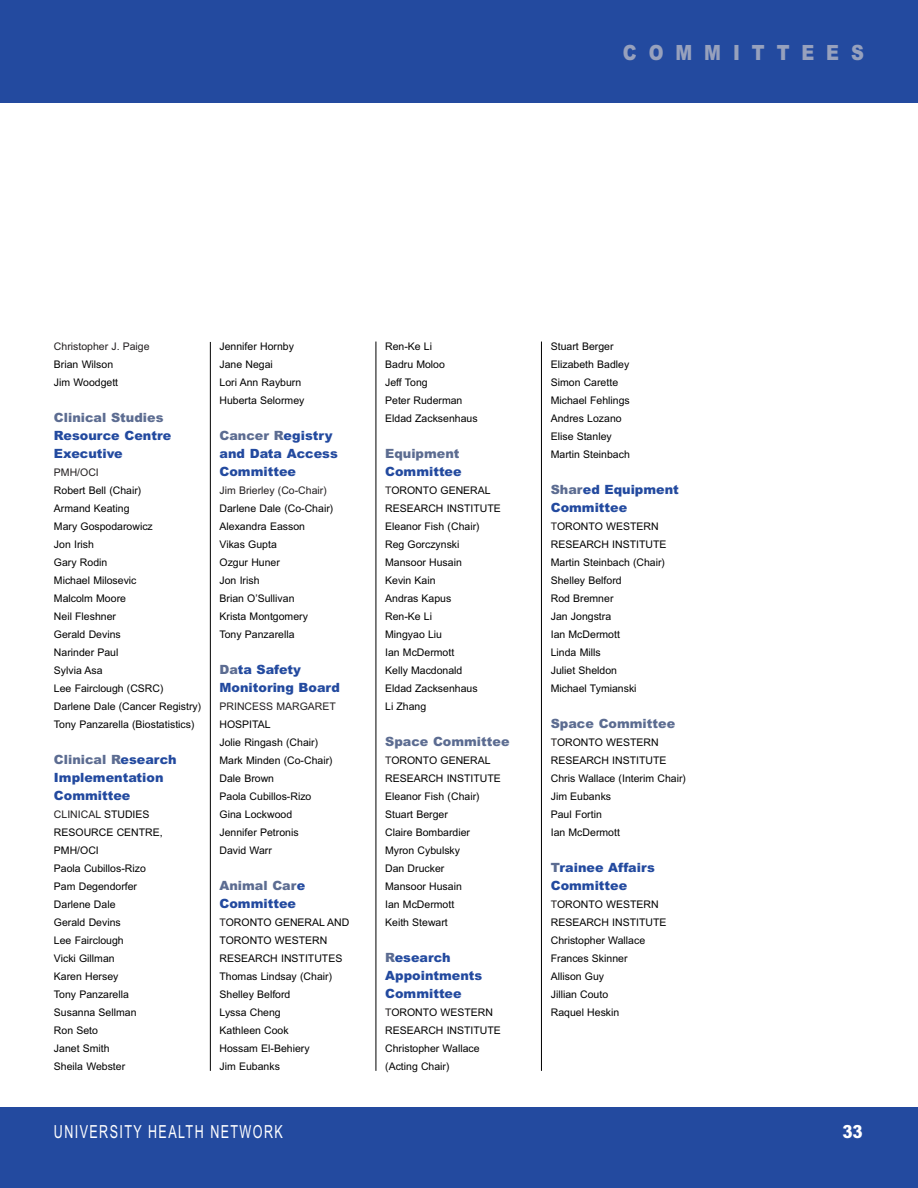
<style>
.page{position:relative;width:918px;height:1188px;background:#fff}
.page>*{position:absolute;margin:0;border:0;box-sizing:border-box;transform-origin:0 0}
.t1{font:900 21px "Arial";letter-spacing:.665em;color:#97a1bd;scale:.85 1}
.t2{font:18px "Arial Narrow";letter-spacing:.09em;color:#fff;scale:.85 1}
.t3{font:900 18px "Arial";color:#fff;scale:.85 1}
.t4{font:900 12.75px/18px "Arial";color:#234a9f}
.t5{font:900 12.75px "Arial";color:#5c6c91}
.t6{font:10.5px/18px "Arial";color:#000}
.t7{font:10.5px "Arial";color:#231f20}
.s1{color:#5c6c91}
.s2{color:#231f20}
</style>
<div class="page">
<div style="left:0;top:0;width:918px;height:102px;background:#234a9f"></div>
<div style="left:0;top:1107px;width:918px;height:81px;background:#234a9f"></div>
<hr style="left:210px;top:342px;width:1px;height:729px;background:#000">
<hr style="left:376px;top:342px;width:1px;height:729px;background:#000">
<hr style="left:541px;top:342px;width:1px;height:729px;background:#000">
<h1 class="t1" style="left:623px;top:45px;width:285px">COMMITTEES</h1>
<p class="t7" style="left:54px;top:342px;width:97px">Christopher J. Paige</p>
<p class="t6" style="left:54px;top:356px;width:66px">Brian Wilson<br>Jim Woodgett</p>
<p class="t5" style="left:54px;top:413px;width:111px">Clinical Studies</p>
<p class="t4" style="left:54px;top:428px;width:119px">Resource Centre<br>Executive</p>
<p class="t7" style="left:54px;top:468px;width:46px">PMH/OCI</p>
<p class="t6" style="left:54px;top:482px;width:149px">Robert Bell (Chair)<br>Armand Keating<br>Mary Gospodarowicz<br>Jon Irish<br>Gary Rodin<br>Michael Milosevic<br>Malcolm Moore<br>Neil Fleshner<br>Gerald Devins<br>Narinder Paul<br>Sylvia Asa<br>Lee Fairclough (CSRC)<br>Darlene Dale (Cancer Registry)<br>Tony Panzarella (Biostatistics)</p>
<p class="t4" style="left:54px;top:752px;width:124px"><span class="s1">Clinical R</span>esearch<br>Implementation<br>Committee</p>
<p class="t6" style="left:54px;top:806px;width:110px"><span class="s2">CLINICAL</span> STUDIES<br>RESOURCE CENTRE,<br>PMH/OCI<br>Paola Cubillos-Rizo<br>Pam Degendorfer<br>Darlene Dale<br>Gerald Devins<br>Lee Fairclough<br>Vicki Gillman<br>Karen Hersey<br>Tony Panzarella<br>Susanna Sellman<br>Ron Seto<br>Janet Smith<br>Sheila Webster</p>
<p class="t6" style="left:220px;top:338px;width:86px">Jennifer Hornby<br>Jane Negai<br>Lori Ann Rayburn<br>Huberta Selormey</p>
<p class="t4" style="left:220px;top:428px;width:120px"><span class="s1">Cancer R</span>egistry and Data Access<br>Committee</p>
<p class="t7" style="left:220px;top:486px;width:109px">Jim Brierley (Co-Chair)</p>
<p class="t6" style="left:220px;top:500px;width:115px">Darlene Dale (Co-Chair)<br>Alexandra Easson<br>Vikas Gupta<br>Ozgur Huner<br>Jon Irish<br>Brian O’Sullivan<br>Krista Montgomery<br>Tony Panzarella</p>
<p class="t4" style="left:220px;top:662px;width:122px"><span class="s1">Da</span>ta Safety<br>Monitoring Board</p>
<p class="t7" style="left:220px;top:702px;width:118px">PRINCESS MARGARET</p>
<p class="t6" style="left:220px;top:716px;width:115px">HOSPITAL<br>Jolie Ringash (Chair)<br>Mark Minden (Co-Chair)<br>Dale Brown<br>Paola Cubillos-Rizo<br>Gina Lockwood<br>Jennifer Petronis<br>David Warr</p>
<p class="t4" style="left:220px;top:878px;width:87px"><span class="s1">Animal Car</span>e<br>Committee</p>
<p class="t6" style="left:220px;top:914px;width:131px"><span class="s2">T</span>ORONTO GENERAL AND<br>TORONTO WESTERN<br>RESEARCH INSTITUTES<br>Thomas Lindsay (Chair)<br>Shelley Belford<br>Lyssa Cheng<br>Kathleen Cook<br>Hossam El-Behiery<br>Jim Eubanks</p>
<p class="t6" style="left:385px;top:338px;width:94px">Ren-Ke Li<br>Badru Moloo<br>Jeff Tong<br>Peter Ruderman<br>Eldad Zacksenhaus</p>
<p class="t5" style="left:385px;top:449px;width:76px">Equipment</p>
<p class="t4" style="left:385px;top:464px;width:78px">Committee</p>
<p class="t6" style="left:385px;top:482px;width:117px"><span class="s2">T</span>ORONTO GENERAL<br>RESEARCH INSTITUTE<br>Eleanor Fish (Chair)<br>Reg Gorczynski<br>Mansoor Husain<br>Kevin Kain<br>Andras Kapus<br>Ren-Ke Li<br>Mingyao Liu<br>Ian McDermott<br>Kelly Macdonald<br>Eldad Zacksenhaus<br>Li Zhang</p>
<p class="t5" style="left:385px;top:737px;width:126px">Space Committee</p>
<p class="t6" style="left:385px;top:752px;width:117px"><span class="s2">T</span>ORONTO GENERAL<br>RESEARCH INSTITUTE<br>Eleanor Fish (Chair)<br>Stuart Berger<br>Claire Bombardier<br>Myron Cybulsky<br>Dan Drucker<br>Mansoor Husain<br>Ian McDermott<br>Keith Stewart</p>
<p class="t4" style="left:385px;top:950px;width:99px"><span class="s1">R</span>esearch<br>Appointments<br>Committee</p>
<p class="t6" style="left:385px;top:1004px;width:117px"><span class="s2">T</span>ORONTO WESTERN<br>RESEARCH INSTITUTE<br>Christopher Wallace (Acting Chair)</p>
<p class="t6" style="left:551px;top:338px;width:81px">Stuart Berger<br>Elizabeth Badley<br>Simon Carette<br>Michael Fehlings<br>Andres Lozano<br>Elise Stanley<br>Martin Steinbach</p>
<p class="t4" style="left:551px;top:482px;width:130px"><span class="s1">Shar</span>ed Equipment<br>Committee</p>
<p class="t6" style="left:551px;top:518px;width:117px"><span class="s2">T</span>ORONTO WESTERN<br>RESEARCH INSTITUTE<br>Martin Steinbach (Chair)<br>Shelley Belford<br>Rod Bremner<br>Jan Jongstra<br>Ian McDermott<br>Linda Mills<br>Juliet Sheldon<br>Michael Tymianski</p>
<p class="t5" style="left:551px;top:719px;width:126px">Space Committee</p>
<p class="t6" style="left:551px;top:734px;width:137px"><span class="s2">T</span>ORONTO WESTERN<br>RESEARCH INSTITUTE<br>Chris Wallace (Interim Chair)<br>Jim Eubanks<br>Paul Fortin<br>Ian McDermott</p>
<p class="t4" style="left:551px;top:860px;width:106px"><span class="s1">T</span>rainee Affairs<br>Committee</p>
<p class="t6" style="left:551px;top:896px;width:117px"><span class="s2">T</span>ORONTO WESTERN<br>RESEARCH INSTITUTE<br>Christopher Wallace<br>Frances Skinner<br>Allison Guy<br>Jillian Couto<br>Raquel Heskin</p>
<h2 class="t2" style="left:54px;top:1125px;width:271px">UNIVERSITY HEALTH NETWORK</h2>
<h2 class="t3" style="left:842px;top:1125px;width:26px">33</h2>
</div>
